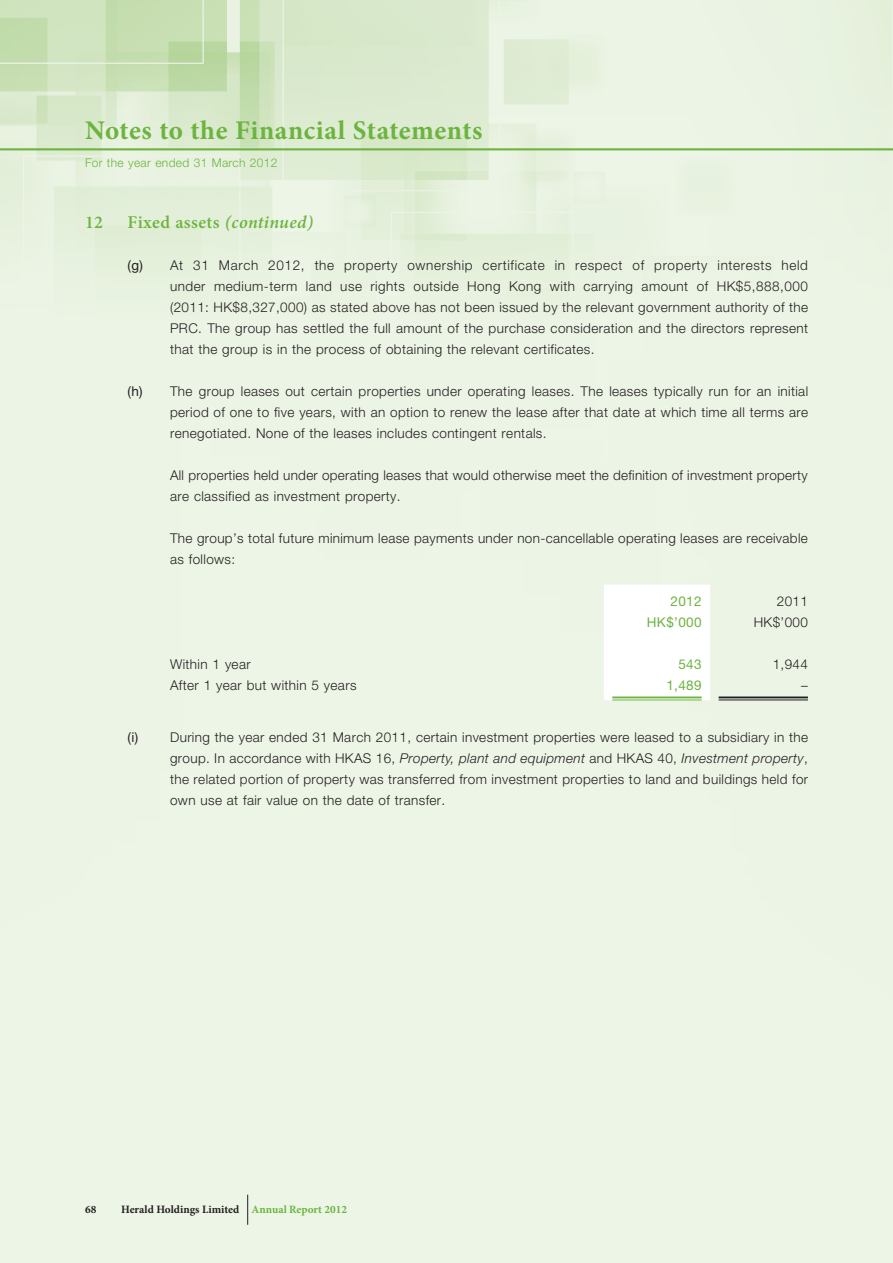
<style>
.page{position:relative;width:893px;height:1263px;background:#edf5e6}
.page>*{position:absolute;margin:0;border:0;box-sizing:border-box;transform-origin:0 0}
.t1{font:700 27px "Minion Pro";letter-spacing:.02em;color:#6cb43f}
.t2{font:600 18px "Minion Pro";letter-spacing:.02em;color:#6cb43f}
.t3{font:300 13.5px/21px "Helvetica Neue LT Std";letter-spacing:.03em;color:#231f20;text-align:justify}
.t4{font:13.5px "Helvetica Neue LT Std";letter-spacing:.03em;color:#6cb43f}
.t5{font:300 12px "Helvetica Neue LT Std";letter-spacing:.03em;color:#6cb43f}
.t6{font:700 11.25px "Minion Pro";color:#231f20}
.s1{font-style:italic}
.s2{font-weight:400}
.s3{color:#6cb43f}
</style>
<div class="page">
<img style="left:0;top:0;width:893px;height:701px">
<hr style="left:247px;top:1195px;width:1px;height:30px;background:#231f20">
<hr style="left:0;top:148px;width:893px;height:2px;background:#6cb43f">
<div style="left:604px;top:585px;width:106px;height:115px;background:#fff"></div>
<hr style="left:612px;top:696px;width:90px;height:2px;background:#6cb43f">
<hr style="left:612px;top:700px;width:90px;height:1px;background:#6cb43f">
<hr style="left:719px;top:696px;width:89px;height:2px;background:#231f20">
<hr style="left:719px;top:700px;width:89px;height:1px;background:#231f20">
<h1 class="t1" style="left:85px;top:111px;width:399px">Notes to the Financial Statements</h1>
<p class="t5" style="left:85px;top:156px;width:194px">For the year ended 31 March 2012</p>
<h2 class="t2" style="left:85px;top:209px;width:20px">12</h2>
<h2 class="t2" style="left:128px;top:209px;width:187px">Fixed assets <span class="s1">(continued)</span></h2>
<p class="t3" style="left:170px;top:254px;width:640px;text-indent:-43px"><span class="s2">(g)</span> At 31 March 2012, the property ownership certificate in respect of property interests held under medium-term land use rights outside Hong Kong with carrying amount of HK$5,888,000 (2011: HK$8,327,000) as stated above has not been issued by the relevant government authority of the PRC. The group has settled the full amount of the purchase consideration and the directors represent that the group is in the process of obtaining the relevant certificates.</p>
<p class="t3" style="left:170px;top:380px;width:640px;text-indent:-43px"><span class="s2">(h)</span> The group leases out certain properties under operating leases. The leases typically run for an initial period of one to five years, with an option to renew the lease after that date at which time all terms are renegotiated. None of the leases includes contingent rentals.</p>
<p class="t3" style="left:170px;top:464px;width:639px">All properties held under operating leases that would otherwise meet the definition of investment property are classified as investment property.</p>
<p class="t3" style="left:170px;top:527px;width:639px">The group’s total future minimum lease payments under non-cancellable operating leases are receivable as follows:</p>
<p class="t4" style="left:670px;top:593px;width:33px">2012</p>
<p class="t3" style="left:777px;top:590px;width:33px">2011</p>
<p class="t4" style="left:647px;top:614px;width:56px">HK$’000</p>
<p class="t3" style="left:754px;top:611px;width:56px">HK$’000</p>
<p class="t3" style="left:170px;top:653px;width:82px">Within 1 year</p>
<p class="t4" style="left:678px;top:656px;width:25px">543</p>
<p class="t3" style="left:773px;top:653px;width:37px">1,944</p>
<p class="t3" style="left:170px;top:674px;width:188px">After 1 year but within 5 years</p>
<p class="t4" style="left:666px;top:677px;width:37px">1,489</p>
<p class="t3" style="left:801px;top:674px;width:8px">–</p>
<p class="t3" style="left:170px;top:727px;width:640px;text-indent:-43px"><span class="s2">(i)</span> During the year ended 31 March 2011, certain investment properties were leased to a subsidiary in the group. In accordance with HKAS 16, <span class="s1">Property, plant and equipment</span> and HKAS 40, <span class="s1">Investment property</span>, the related portion of property was transferred from investment properties to land and buildings held for own use at fair value on the date of transfer.</p>
<p class="t6" style="left:85px;top:1201px;width:13px">68</p>
<p class="t6" style="left:121px;top:1201px;width:227px">Herald Holdings Limited <span class="s3">Annual Report 2012</span></p>
</div>
